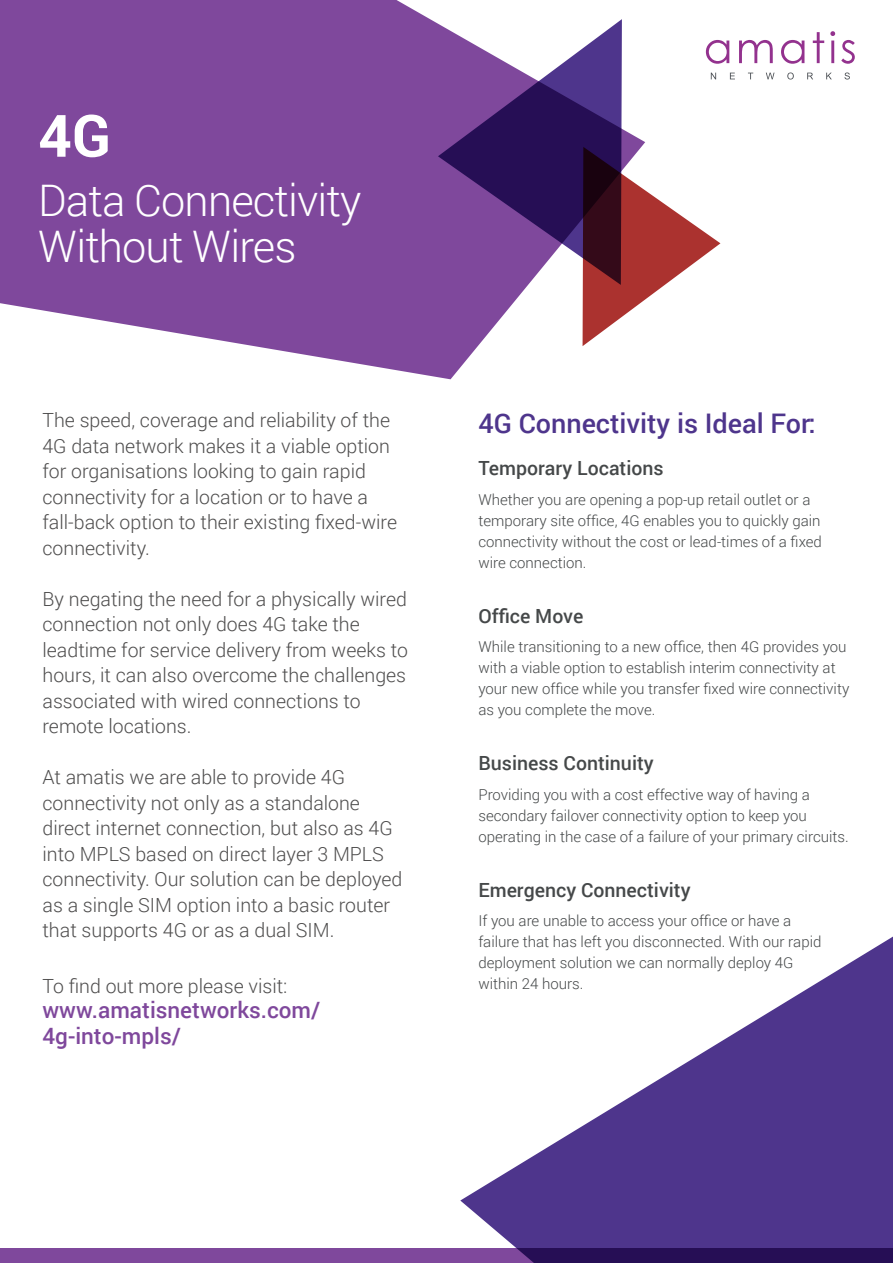
<style>
.page{position:relative;width:893px;height:1263px;background:#fff}
.page>*{position:absolute;margin:0;border:0;box-sizing:border-box;transform-origin:0 0}
.t1{font:700 58.5px "Roboto";color:#fff}
.t2{font:300 43.5px/46.5px "Roboto";letter-spacing:-.02em;color:#fff}
.t3{font:500 27px "Roboto";color:#4e358c}
.t4{font:500 22.5px/25.5px "Roboto";color:#7f489c}
.t5{font:300 19.5px/25.5px "Roboto";color:#4e4d4d}
.t6{font:500 19.5px "Roboto";color:#454849}
.t7{font:300 15px/21px "Roboto";color:#454849}
</style>
<div class="page">
<svg style="left:706px;top:40px;width:23px;height:24px"></svg>
<svg style="left:739px;top:40px;width:34px;height:23px"></svg>
<svg style="left:781px;top:40px;width:23px;height:24px"></svg>
<svg style="left:813px;top:32px;width:11px;height:31px"></svg>
<svg style="left:830px;top:31px;width:5px;height:32px"></svg>
<svg style="left:841px;top:40px;width:14px;height:24px"></svg>
<svg style="left:711px;top:73px;width:5px;height:6px"></svg>
<svg style="left:730px;top:73px;width:5px;height:6px"></svg>
<svg style="left:766px;top:73px;width:8px;height:6px"></svg>
<svg style="left:787px;top:73px;width:7px;height:7px"></svg>
<svg style="left:807px;top:73px;width:6px;height:6px"></svg>
<svg style="left:826px;top:73px;width:6px;height:6px"></svg>
<svg style="left:844px;top:73px;width:6px;height:7px"></svg>
<svg style="left:0;top:0;width:645px;height:379px;fill:#7f489c"></svg>
<svg style="left:438px;top:19px;width:184px;height:266px"></svg>
<svg style="left:583px;top:147px;width:137px;height:199px"></svg>
<div style="left:0;top:1249px;width:893px;height:14px;background:#7f489c"></div>
<svg style="left:460px;top:936px;width:433px;height:327px;fill:#4e358c"></svg>
<p class="t1" style="left:38px;top:95px;width:74px">4G</p>
<p class="t2" style="left:38px;top:176px;width:325px">Data Connectivity<br>Without Wires</p>
<p class="t5" style="left:43px;top:407px;width:356px">The speed, coverage and reliability of the 4G data network makes it a viable option for organisations looking to gain rapid connectivity for a location or to have a fall-back option to their existing fixed-wire connectivity.</p>
<p class="t5" style="left:43px;top:586px;width:367px">By negating the need for a physically wired connection not only does 4G take the leadtime for service delivery from weeks to hours, it can also overcome the challenges associated with wired connections to remote locations.</p>
<p class="t5" style="left:43px;top:764px;width:361px">At amatis we are able to provide 4G connectivity not only as a standalone direct internet connection, but also as 4G into MPLS based on direct layer 3 MPLS connectivity. Our solution can be deployed as a single SIM option into a basic router that supports 4G or as a dual SIM.</p>
<p class="t5" style="left:43px;top:972px;width:246px">To find out more please visit:</p>
<p class="t4" style="left:43px;top:997px;width:279px">www.amatisnetworks.com/<br>4g-into-mpls/</p>
<p class="t3" style="left:478px;top:404px;width:339px">4G Connectivity is Ideal For:</p>
<p class="t6" style="left:478px;top:454px;width:187px">Temporary Locations</p>
<p class="t7" style="left:478px;top:488px;width:345px">Whether you are opening a pop-up retail outlet or a temporary site office, 4G enables you to quickly gain connectivity without the cost or lead-times of a fixed wire connection.</p>
<p class="t6" style="left:478px;top:602px;width:106px">Office Move</p>
<p class="t7" style="left:478px;top:636px;width:372px">While transitioning to a new office, then 4G provides you with a viable option to establish interim connectivity at your new office while you transfer fixed wire connectivity as you complete the move.</p>
<p class="t6" style="left:478px;top:749px;width:177px">Business Continuity</p>
<p class="t7" style="left:478px;top:783px;width:372px">Providing you with a cost effective way of having a secondary failover connectivity option to keep you operating in the case of a failure of your primary circuits.</p>
<p class="t6" style="left:478px;top:876px;width:214px">Emergency Connectivity</p>
<p class="t7" style="left:478px;top:910px;width:345px">If you are unable to access your office or have a failure that has left you disconnected. With our rapid deployment solution we can normally deploy 4G within 24 hours.</p>
</div>
